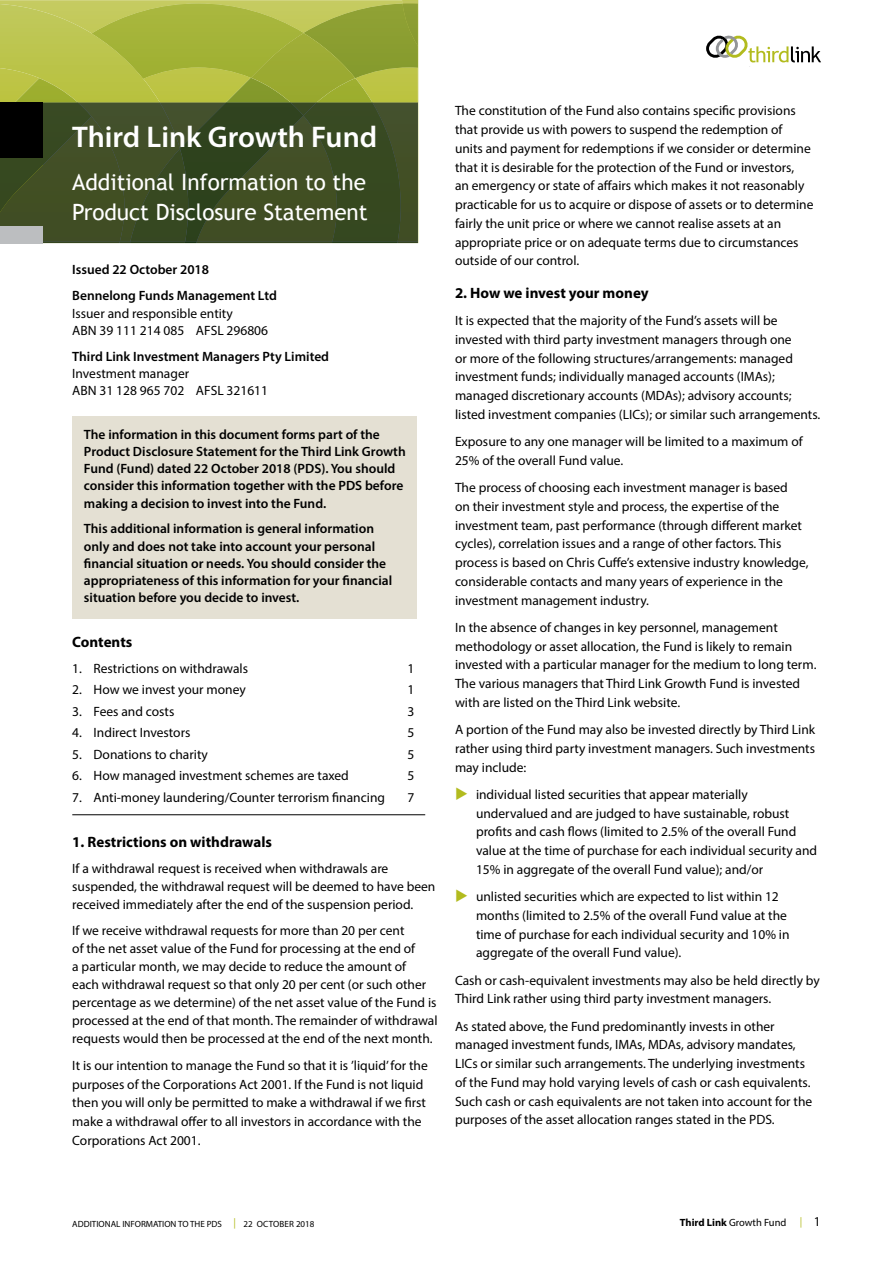
<style>
.page{position:relative;width:893px;height:1263px;background:#fff}
.page>*{position:absolute;margin:0;border:0;box-sizing:border-box;transform-origin:0 0}
.Myriad_text___1st_pa{font:600 30px "Myriad Pro";color:#fff}
.Head_2{font:22.5px/30px "Trebuchet MS";letter-spacing:-.005em;color:#fff}
.Head_3{font:700 15px "Myriad Pro";color:#000}
.Myriad_text___1st_pa-2{font:13.5px/18.8px "Myriad Pro";color:#000}
.Myriad_text___1st_pa-3{font:600 13.5px/17.2px "Myriad Pro";color:#000}
.t1{font:10.5px "Myriad Pro";color:#000}
.t2{font:10.5px "Myriad Pro";color:#b2bb1e}
.Myriad_text___1st_pa-4{font:9px "Myriad Pro";color:#000}
.s1{color:#b2bb1e}
.s2{font-weight:700}
.s3{font-size:10.5px;color:#b2bb1e}
</style>
<div class="page">
<div style="left:72px;top:416px;width:345px;height:202px;background:#e4e0d3"></div>
<svg style="left:706px;top:35px;width:115px;height:27px"></svg>
<hr style="left:418px;top:103px;width:1px;height:140px;background:#ebedc6">
<svg style="left:0;top:1px;width:418px;height:243px;background:#6c7a31"></svg>
<div style="left:0;top:226px;width:42px;height:17px;background:#bcbec0"></div>
<div style="left:0;top:103px;width:42px;height:55px;background:#000"></div>
<hr style="left:72px;top:814px;width:353px;height:1px;background:#000">
<p class="Myriad_text___1st_pa" style="left:72px;top:118px;width:306px">Third Link Growth Fund</p>
<p class="Head_2" style="left:72px;top:167px;width:297px">Additional Information to the<br>Product Disclosure Statement</p>
<p class="Myriad_text___1st_pa-3" style="left:72px;top:261px;width:138px">Issued 22 October 2018</p>
<p class="Myriad_text___1st_pa-3" style="left:72px;top:287px;width:206px">Bennelong Funds Management Ltd</p>
<p class="Myriad_text___1st_pa-2" style="left:72px;top:303px;width:162px">Issuer and responsible entity</p>
<p class="Myriad_text___1st_pa-2" style="left:72px;top:321px;width:197px">ABN 39 111 214 085 AFSL 296806</p>
<p class="Myriad_text___1st_pa-3" style="left:72px;top:347px;width:258px">Third Link Investment Managers Pty Limited</p>
<p class="Myriad_text___1st_pa-2" style="left:72px;top:364px;width:118px">Investment manager</p>
<p class="Myriad_text___1st_pa-2" style="left:72px;top:381px;width:197px">ABN 31 128 965 702 AFSL 321611</p>
<p class="Myriad_text___1st_pa-3" style="left:84px;top:425px;width:323px">The information in this document forms part of the Product Disclosure Statement for the Third Link Growth Fund (Fund) dated 22 October 2018 (PDS). You should consider this information together with the PDS before making a decision to invest into the Fund.</p>
<p class="Myriad_text___1st_pa-3" style="left:84px;top:520px;width:310px">This additional information is general information only and does not take into account your personal financial situation or needs. You should consider the appropriateness of this information for your financial situation before you decide to invest.</p>
<p class="Head_3" style="left:72px;top:632px;width:62px">Contents</p>
<p class="Myriad_text___1st_pa-2" style="left:72px;top:659px;width:177px">1. Restrictions on withdrawals</p>
<p class="Myriad_text___1st_pa-2" style="left:407px;top:659px;width:8px">1</p>
<p class="Myriad_text___1st_pa-2" style="left:72px;top:680px;width:175px">2. How we invest your money</p>
<p class="Myriad_text___1st_pa-2" style="left:407px;top:680px;width:8px">1</p>
<p class="Myriad_text___1st_pa-2" style="left:72px;top:702px;width:104px">3. Fees and costs</p>
<p class="Myriad_text___1st_pa-2" style="left:407px;top:702px;width:8px">3</p>
<p class="Myriad_text___1st_pa-2" style="left:72px;top:723px;width:120px">4. Indirect Investors</p>
<p class="Myriad_text___1st_pa-2" style="left:407px;top:723px;width:8px">5</p>
<p class="Myriad_text___1st_pa-2" style="left:72px;top:745px;width:137px">5. Donations to charity</p>
<p class="Myriad_text___1st_pa-2" style="left:407px;top:745px;width:8px">5</p>
<p class="Myriad_text___1st_pa-2" style="left:72px;top:766px;width:278px">6. How managed investment schemes are taxed</p>
<p class="Myriad_text___1st_pa-2" style="left:407px;top:766px;width:8px">5</p>
<p class="Myriad_text___1st_pa-2" style="left:72px;top:788px;width:314px">7. Anti-money laundering/Counter terrorism financing</p>
<p class="Myriad_text___1st_pa-2" style="left:407px;top:788px;width:8px">7</p>
<p class="Head_3" style="left:72px;top:832px;width:201px">1. Restrictions on withdrawals</p>
<p class="Myriad_text___1st_pa-2" style="left:72px;top:859px;width:365px;line-height:18px">If a withdrawal request is received when withdrawals are suspended, the withdrawal request will be deemed to have been received immediately after the end of the suspension period.</p>
<p class="Myriad_text___1st_pa-2" style="left:72px;top:922px;width:367px;line-height:18px">If we receive withdrawal requests for more than 20 per cent<br>of the net asset value of the Fund for processing at the end of<br>a particular month, we may decide to reduce the amount of<br>each withdrawal request so that only 20 per cent (or such other percentage as we determine) of the net asset value of the Fund is processed at the end of that month. The remainder of withdrawal requests would then be processed at the end of the next month.</p>
<p class="Myriad_text___1st_pa-2" style="left:72px;top:1056px;width:357px">It is our intention to manage the Fund so that it is ’liquid’ for the purposes of the Corporations Act 2001. If the Fund is not liquid then you will only be permitted to make a withdrawal if we first make a withdrawal offer to all investors in accordance with the Corporations Act 2001.</p>
<p class="Myriad_text___1st_pa-2" style="left:455px;top:101px;width:360px">The constitution of the Fund also contains specific provisions that provide us with powers to suspend the redemption of units and payment for redemptions if we consider or determine that it is desirable for the protection of the Fund or investors,<br>an emergency or state of affairs which makes it not reasonably practicable for us to acquire or dispose of assets or to determine fairly the unit price or where we cannot realise assets at an appropriate price or on adequate terms due to circumstances outside of our control.</p>
<p class="Head_3" style="left:455px;top:283px;width:195px">2. How we invest your money</p>
<p class="Myriad_text___1st_pa-2" style="left:455px;top:311px;width:367px">It is expected that the majority of the Fund’s assets will be invested with third party investment managers through one<br>or more of the following structures/arrangements: managed investment funds; individually managed accounts (IMAs); managed discretionary accounts (MDAs); advisory accounts; listed investment companies (LICs); or similar such arrangements.</p>
<p class="Myriad_text___1st_pa-2" style="left:455px;top:432px;width:349px">Exposure to any one manager will be limited to a maximum of<br>25% of the overall Fund value.</p>
<p class="Myriad_text___1st_pa-2" style="left:455px;top:478px;width:355px">The process of choosing each investment manager is based<br>on their investment style and process, the expertise of the investment team, past performance (through different market cycles), correlation issues and a range of other factors. This process is based on Chris Cuffe’s extensive industry knowledge, considerable contacts and many years of experience in the investment management industry.</p>
<p class="Myriad_text___1st_pa-2" style="left:455px;top:618px;width:363px">In the absence of changes in key personnel, management methodology or asset allocation, the Fund is likely to remain invested with a particular manager for the medium to long term.<br>The various managers that Third Link Growth Fund is invested with are listed on the Third Link website.</p>
<p class="Myriad_text___1st_pa-2" style="left:455px;top:720px;width:362px;text-align:justify">A portion of the Fund may also be invested directly by Third Link rather using third party investment managers. Such investments may include:</p>
<p class="Myriad_text___1st_pa-2" style="left:476px;top:785px;width:343px;text-indent:-21px"><span class="s1">◆</span> individual listed securities that appear materially undervalued and are judged to have sustainable, robust profits and cash flows (limited to 2.5% of the overall Fund value at the time of purchase for each individual security and 15% in aggregate of the overall Fund value); and/or</p>
<p class="Myriad_text___1st_pa-2" style="left:476px;top:887px;width:315px;text-indent:-21px"><span class="s1">◆</span> unlisted securities which are expected to list within 12 months (limited to 2.5% of the overall Fund value at the time of purchase for each individual security and 10% in aggregate of the overall Fund value).</p>
<p class="Myriad_text___1st_pa-2" style="left:455px;top:970px;width:366px">Cash or cash-equivalent investments may also be held directly by<br>Third Link rather using third party investment managers.</p>
<p class="Myriad_text___1st_pa-2" style="left:455px;top:1016px;width:359px">As stated above, the Fund predominantly invests in other managed investment funds, IMAs, MDAs, advisory mandates, LICs or similar such arrangements. The underlying investments of the Fund may hold varying levels of cash or cash equivalents.<br>Such cash or cash equivalents are not taken into account for the purposes of the asset allocation ranges stated in the PDS.</p>
<p class="t1" style="left:680px;top:1216px;width:108px"><span class="s2">Third Link</span> Growth Fund</p>
<p class="t2" style="left:800px;top:1215px;width:4px">|</p>
<p class="Myriad_text___1st_pa-4" style="left:72px;top:1218px;width:244px">ADDITIONAL INFORMATION TO THE PDS <span class="s3">|</span> 22 OCTOBER 2018</p>
<p class="Myriad_text___1st_pa-2" style="left:814px;top:1212px;width:8px">1</p>
</div>
